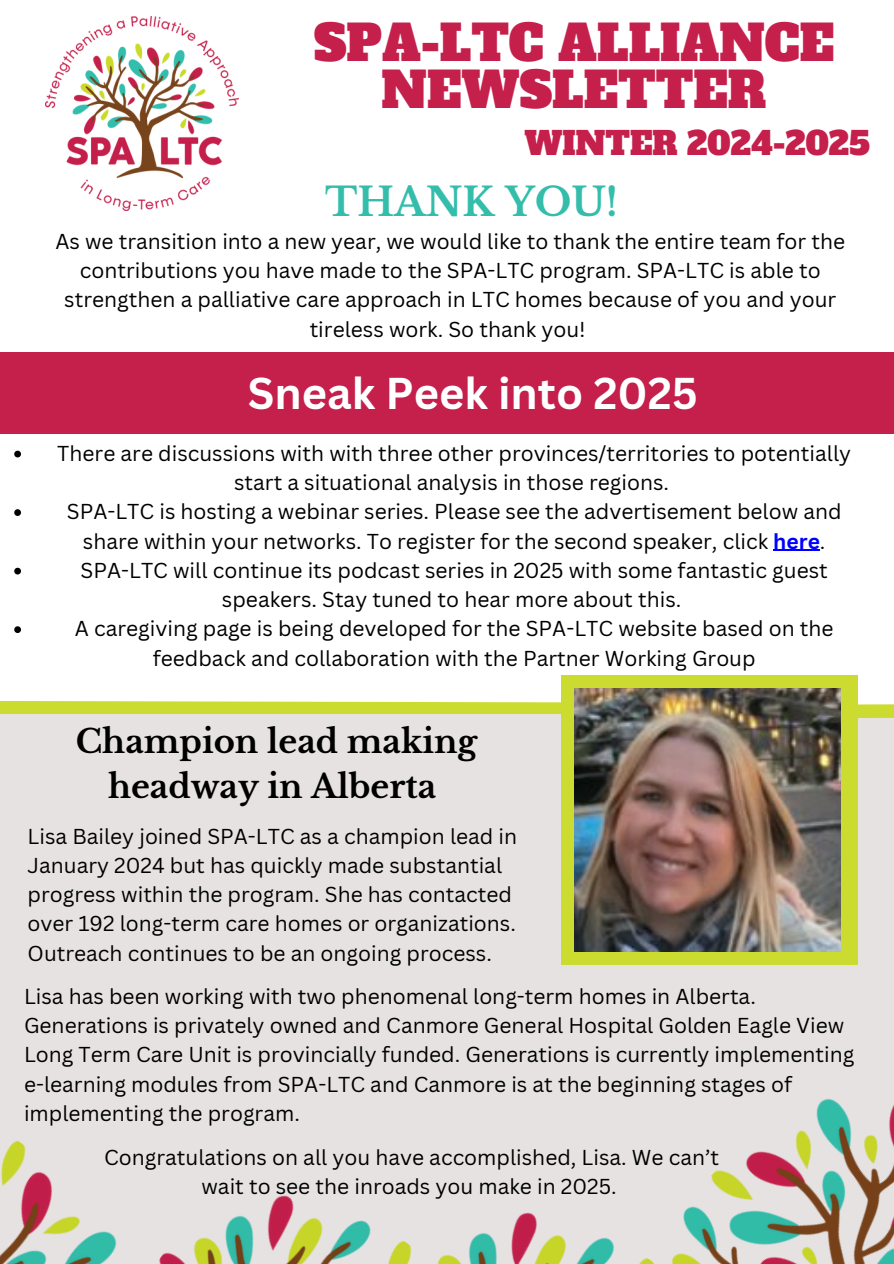
<style>
.page{position:relative;width:894px;height:1264px;background:#fff}
.page>*{position:absolute;margin:0;border:0;box-sizing:border-box;transform-origin:0 0}
.t1{font:48.3px/47.2px "Alfa Slab One";color:#c51f4b;text-align:center}
.t2{font:700 43.35px "Canva Sans";color:#fff}
.t3{font:700 39px "Libre Baskerville";color:#34bdab}
.t4{font:700 32.25px/45px "Libre Baskerville";color:#000;text-align:center}
.t5{font:31.5px "Alfa Slab One";color:#c51f4b}
.t6{font:21px/29.2px "Canva Sans";color:#000;text-align:center}
.s1{font-weight:700;color:#00f}
</style>
<div class="page">
<img style="left:45px;top:17px;width:194px;height:193px">
<svg style="left:0;top:701px;width:561px;height:13px;background:#cddc3a"></svg>
<div style="left:0;top:714px;width:893px;height:549px;background:#e6e2e2"></div>
<img style="left:795px;top:1098px;width:98px;height:165px">
<img style="left:0;top:1140px;width:45px;height:123px">
<div style="left:844px;top:704px;width:49px;height:14px;background:#cbdb30"></div>
<div style="left:561px;top:675px;width:296px;height:289px;background:#cbdb30"></div>
<img style="left:574px;top:688px;width:266px;height:263px">
<img style="left:45px;top:1174px;width:243px;height:89px">
<img style="left:288px;top:1146px;width:540px;height:117px">
<svg style="left:14px;top:450px;width:7px;height:7px"></svg>
<svg style="left:14px;top:509px;width:7px;height:7px"></svg>
<hr style="left:773px;top:549px;width:46px;height:2px;background:#00f">
<svg style="left:14px;top:567px;width:7px;height:7px"></svg>
<svg style="left:14px;top:626px;width:7px;height:7px"></svg>
<div style="left:0;top:352px;width:893px;height:81px;background:#c51f4b"></div>
<h3 class="t1" style="left:314px;top:20px;width:521px">SPA-LTC ALLIANCE<br>NEWSLETTER</h3>
<p class="t5" style="left:524px;top:122px;width:347px">WINTER 2024-2025</p>
<h4 class="t3" style="left:325px;top:178px;width:294px">THANK YOU!</h4>
<p class="t6" style="left:55px;top:226px;width:791px">As we transition into a new year, we would like to thank the entire team for the contributions you have made to the SPA-LTC program. SPA-LTC is able to strengthen a palliative care approach in LTC homes because of you and your tireless work. So thank you!</p>
<p class="t2" style="left:248px;top:363px;width:451px">Sneak Peek into 2025</p>
<p class="t6" style="left:57px;top:438px;width:795px">There are discussions with with three other provinces/territories to potentially start a situational analysis in those regions.</p>
<p class="t6" style="left:67px;top:496px;width:776px">SPA-LTC is hosting a webinar series. Please see the advertisement below and share within your networks. To register for the second speaker, click <span class="s1">here</span>.</p>
<h5 class="t6" style="left:81px;top:555px;width:748px">SPA-LTC will continue its podcast series in 2025 with some fantastic guest speakers. Stay tuned to hear more about this.</h5>
<p class="t6" style="left:75px;top:613px;width:760px">A caregiving page is being developed for the SPA-LTC website based on the feedback and collaboration with the Partner Working Group</p>
<h1 class="t4" style="left:76px;top:719px;width:403px">Champion lead making headway in Alberta</h1>
<h2 class="t6" style="left:28px;top:820px;width:491px">Lisa Bailey joined SPA-LTC as a champion lead in</h2>
<p class="t6" style="left:28px;top:850px;width:476px">January 2024 but has quickly made substantial</p>
<p class="t6" style="left:28px;top:879px;width:486px">progress within the program. She has contacted</p>
<p class="t6" style="left:28px;top:908px;width:490px;text-align:left">over 192 long-term care homes or organizations.<br>Outreach continues to be an ongoing process.</p>
<p class="t6" style="left:24px;top:980px;width:831px;text-align:left">Lisa has been working with two phenomenal long-term homes in Alberta.<br>Generations is privately owned and Canmore General Hospital Golden Eagle View Long Term Care Unit is provincially funded. Generations is currently implementing e-learning modules from SPA-LTC and Canmore is at the beginning stages of implementing the program.</p>
<p class="t6" style="left:104px;top:1142px;width:616px">Congratulations on all you have accomplished, Lisa. We can’t wait to see the inroads you make in 2025.</p>
</div>
